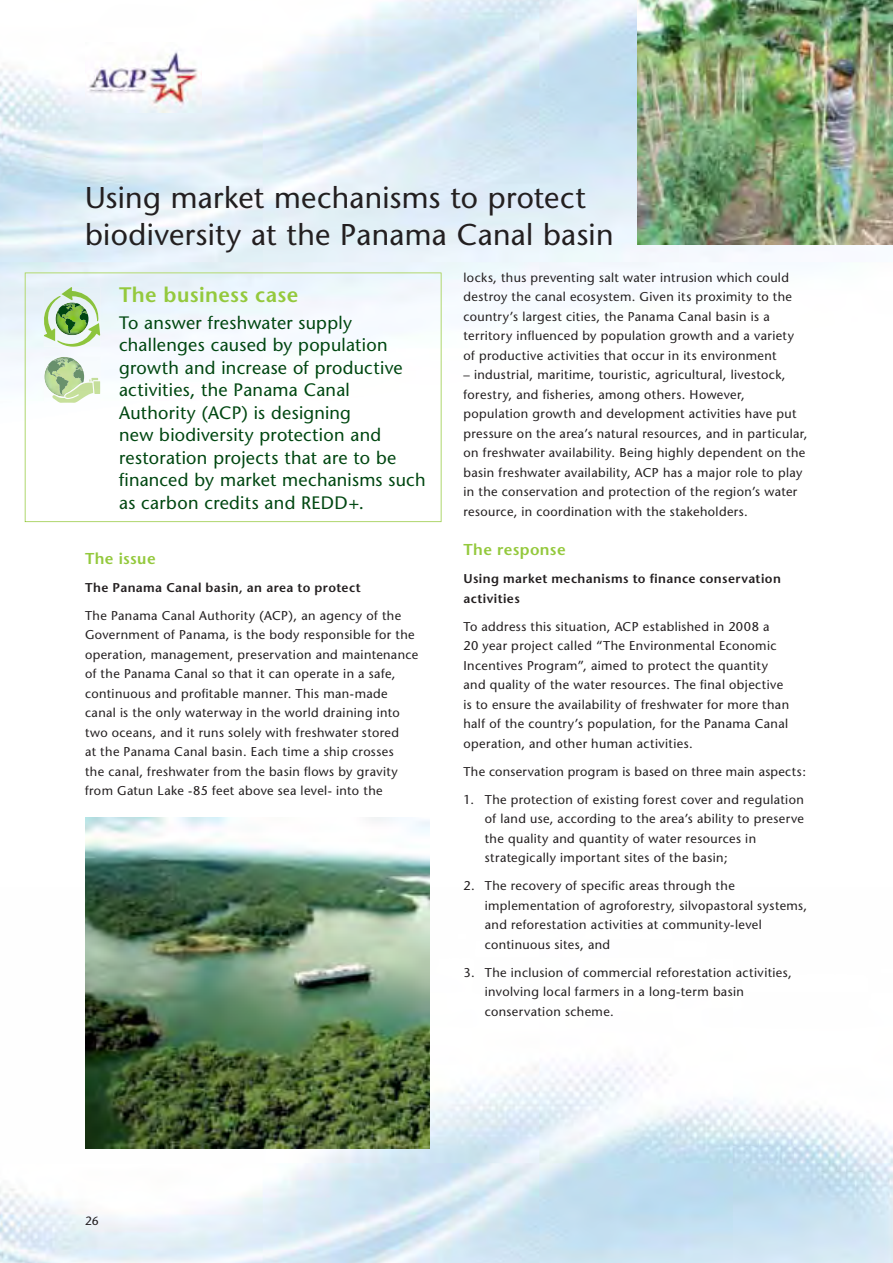
<style>
.page{position:relative;width:893px;height:1263px;background:#fff}
.page>*{position:absolute;margin:0;border:0;box-sizing:border-box;transform-origin:0 0}
.t1{font:30px/37.5px "Stone San 1";letter-spacing:.01em;color:#231f20}
.t2{font:600 21px "Stone Sans";letter-spacing:.02em;color:#94c93d}
.t3{font:18px/22.5px "Stone San 1";letter-spacing:.015em;color:#004711}
.t4{font:600 15.75px "Stone Sans";letter-spacing:.025em;color:#94c93d}
.t5{font:12.75px/19.5px "Stone San 1";letter-spacing:.03em;color:#231f20}
.t6{font:600 12.75px/19.5px "Stone Sans";letter-spacing:.035em;color:#231f20}
.t7{font:12px "Stone San 1";color:#231f20}
</style>
<div class="page">
<img style="left:0;top:401px;width:25px;height:52px">
<img style="left:0;top:887px;width:893px;height:376px">
<img style="left:85px;top:43px;width:117px;height:70px">
<svg style="left:25px;top:273px;width:416px;height:249px"></svg>
<img style="left:637px;top:0;width:256px;height:245px">
<img style="left:43px;top:287px;width:57px;height:60px">
<img style="left:61px;top:321px;width:10px;height:2px">
<img style="left:79px;top:321px;width:9px;height:2px">
<img style="left:61px;top:287px;width:38px;height:34px">
<img style="left:44px;top:296px;width:17px;height:45px">
<img style="left:57px;top:323px;width:43px;height:24px">
<img style="left:44px;top:357px;width:56px;height:46px">
<img style="left:44px;top:365px;width:20px;height:32px">
<img style="left:47px;top:359px;width:16px;height:36px">
<svg style="left:56px;top:358px;width:27px;height:17px"></svg>
<img style="left:73px;top:369px;width:11px;height:12px">
<svg style="left:89px;top:378px;width:9px;height:3px"></svg>
<img style="left:52px;top:381px;width:48px;height:22px">
<img style="left:52px;top:383px;width:41px;height:20px">
<img style="left:85px;top:817px;width:344px;height:332px">
<h1 class="t1" style="left:85px;top:180px;width:530px">Using market mechanisms to protect biodiversity at the Panama Canal basin</h1>
<h2 class="t2" style="left:119px;top:286px;width:181px">The business case</h2>
<p class="t3" style="left:119px;top:312px;width:308px">To answer freshwater supply challenges caused by population growth and increase of productive activities, the Panama Canal<br>Authority (ACP) is designing<br>new biodiversity protection and restoration projects that are to be financed by market mechanisms such as carbon credits and REDD+.</p>
<p class="t5" style="left:463px;top:268px;width:332px">locks, thus preventing salt water intrusion which could destroy the canal ecosystem. Given its proximity to the country’s largest cities, the Panama Canal basin is a territory influenced by population growth and a variety of productive activities that occur in its environment</p>
<p class="t5" style="left:463px;top:366px;width:345px">– industrial, maritime, touristic, agricultural, livestock, forestry, and fisheries, among others. However, population growth and development activities have put pressure on the area’s natural resources, and in particular, on freshwater availability. Being highly dependent on the basin freshwater availability, ACP has a major role to play in the conservation and protection of the region’s water resource, in coordination with the stakeholders.</p>
<p class="t4" style="left:463px;top:544px;width:104px">The response</p>
<p class="t6" style="left:463px;top:570px;width:319px">Using market mechanisms to finance conservation activities</p>
<p class="t5" style="left:463px;top:617px;width:327px">To address this situation, ACP established in 2008 a<br>20 year project called “The Environmental Economic Incentives Program”, aimed to protect the quantity and quality of the water resources. The final objective is to ensure the availability of freshwater for more than half of the country’s population, for the Panama Canal operation, and other human activities.</p>
<p class="t5" style="left:463px;top:762px;width:344px">The conservation program is based on three main aspects:</p>
<p class="t5" style="left:485px;top:790px;width:321px;text-indent:-21px">1. The protection of existing forest cover and regulation of land use, according to the area’s ability to preserve the quality and quantity of water resources in strategically important sites of the basin;</p>
<p class="t5" style="left:485px;top:877px;width:324px;text-indent:-21px">2. The recovery of specific areas through the implementation of agroforestry, silvopastoral systems, and reforestation activities at community-level continuous sites, and</p>
<p class="t5" style="left:485px;top:963px;width:309px;text-indent:-21px">3. The inclusion of commercial reforestation activities, involving local farmers in a long-term basin conservation scheme.</p>
<p class="t4" style="left:85px;top:552px;width:72px">The issue</p>
<p class="t6" style="left:85px;top:579px;width:277px">The Panama Canal basin, an area to protect</p>
<p class="t5" style="left:85px;top:606px;width:335px">The Panama Canal Authority (ACP), an agency of the Government of Panama, is the body responsible for the operation, management, preservation and maintenance of the Panama Canal so that it can operate in a safe, continuous and profitable manner. This man-made canal is the only waterway in the world draining into two oceans, and it runs solely with freshwater stored<br>at the Panama Canal basin. Each time a ship crosses<br>the canal, freshwater from the basin flows by gravity from Gatun Lake -85 feet above sea level- into the</p>
<p class="t7" style="left:85px;top:1215px;width:15px">26</p>
</div>
